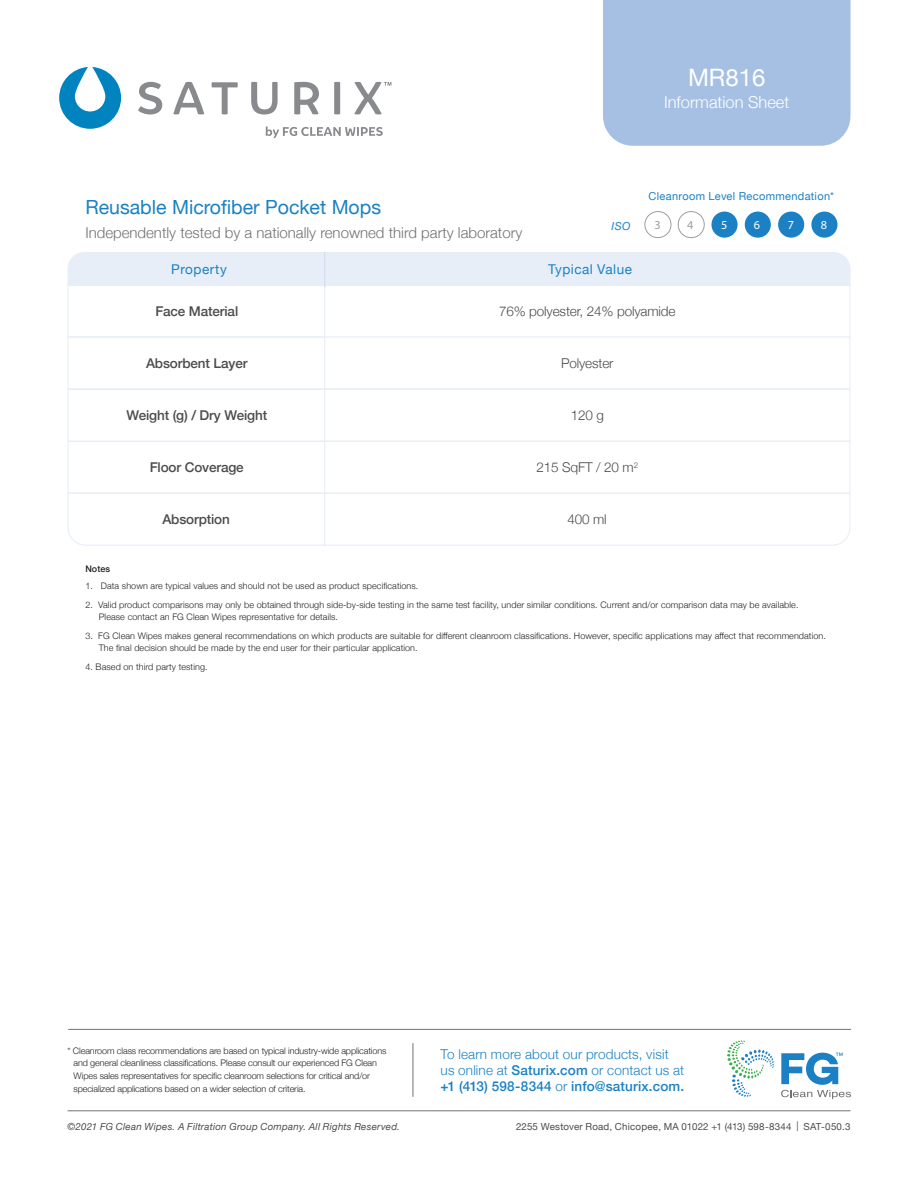
<style>
.page{position:relative;width:918px;height:1188px;background:#fff}
.page>*{position:absolute;margin:0;border:0;box-sizing:border-box;transform-origin:0 0}
.t1{font:24px "Helvetica Neue";color:#fff}
.t2{font:19.5px "Helvetica Neue";color:#1b81c4}
.t3{font:300 16.5px "Helvetica Neue";color:#fff}
.t4{font:300 15px "Helvetica Neue";color:#707271}
.t5{font:300 13.5px/16.2px "Helvetica Neue";letter-spacing:.01em;color:#1b81c4}
.t6{font:500 13.5px "Helvetica Neue";letter-spacing:-.01em;color:#4b4c4d}
.t7{font:300 13.5px "Helvetica Neue";letter-spacing:-.01em;color:#4b4c4d}
.t8{font:13.5px "Helvetica Neue";letter-spacing:.035em;color:#1b81c4}
.t9{font:12.15px "Myriad Pro";color:#fff}
.t10{font:12.15px "Myriad Pro";color:#707271}
.t11{font:10.95px "Helvetica Neue";letter-spacing:.03em;color:#1b81c4}
.t12{font:italic 10.95px "Helvetica Neue";color:#1b81c4}
.t13{font:italic 9.75px "Helvetica Neue";letter-spacing:.025em;color:#4b4c4d}
.t14{font:9.75px "Helvetica Neue";letter-spacing:.02em;color:#4b4c4d}
.t15{font:300 9px/12px "Helvetica Neue";letter-spacing:.01em;color:#231f20}
.t16{font:300 9px/12.8px "Helvetica Neue";letter-spacing:-.01em;color:#231f20}
.t17{font:500 9px "Helvetica Neue";letter-spacing:.01em;color:#231f20}
.s1{font-weight:500}
</style>
<div class="page">
<div style="left:603px;top:0;width:248px;height:146px;background:#a6c0e3"></div>
<hr style="left:68px;top:1110px;width:782px;height:1px;background:#707271">
<hr style="left:68px;top:1029px;width:783px;height:1px;background:#707271">
<svg style="left:727px;top:1040px;width:47px;height:57px"></svg>
<svg style="left:781px;top:1053px;width:70px;height:46px"></svg>
<hr style="left:413px;top:1043px;width:1px;height:54px;background:#707271">
<svg style="left:59px;top:67px;width:62px;height:62px"></svg>
<svg style="left:138px;top:82px;width:24px;height:32px"></svg>
<svg style="left:173px;top:82px;width:31px;height:32px"></svg>
<svg style="left:212px;top:82px;width:26px;height:32px"></svg>
<svg style="left:251px;top:82px;width:27px;height:32px"></svg>
<svg style="left:294px;top:82px;width:25px;height:32px"></svg>
<svg style="left:334px;top:82px;width:6px;height:32px"></svg>
<svg style="left:265px;top:126px;width:118px;height:12px"></svg>
<svg style="left:354px;top:82px;width:37px;height:32px"></svg>
<div style="left:711px;top:212px;width:27px;height:26px;background:#1b81c4;border-radius:50%"></div>
<div style="left:645px;top:211px;width:26px;height:27px;border:1px solid #707271;border-radius:50%"></div>
<div style="left:745px;top:212px;width:26px;height:26px;background:#1b81c4;border-radius:50%"></div>
<div style="left:678px;top:211px;width:27px;height:27px;border:1px solid #707271;border-radius:50%"></div>
<div style="left:811px;top:212px;width:26px;height:26px;background:#1b81c4;border-radius:50%"></div>
<div style="left:778px;top:212px;width:26px;height:26px;background:#1b81c4;border-radius:50%"></div>
<div style="left:67px;top:252px;width:784px;height:34px;background:#e7eef8"></div>
<div style="left:68px;top:285px;width:258px;height:52px;border:1px solid #e7eef8"></div>
<div style="left:68px;top:336px;width:258px;height:54px;border:1px solid #e7eef8"></div>
<div style="left:68px;top:389px;width:258px;height:53px;border:1px solid #e7eef8"></div>
<div style="left:68px;top:441px;width:258px;height:53px;border:1px solid #e7eef8"></div>
<div style="left:324px;top:285px;width:526px;height:53px;border:1px solid #e7eef8"></div>
<div style="left:324px;top:336px;width:526px;height:54px;border:1px solid #e7eef8"></div>
<div style="left:324px;top:389px;width:526px;height:53px;border:1px solid #e7eef8"></div>
<div style="left:324px;top:441px;width:526px;height:53px;border:1px solid #e7eef8"></div>
<svg style="left:67px;top:492px;width:784px;height:54px"></svg>
<hr style="left:324px;top:252px;width:1px;height:35px;background:#d0ddf0">
<h2 class="t2" style="left:85px;top:193px;width:297px">Reusable Microfiber Pocket Mops</h2>
<h3 class="t4" style="left:85px;top:220px;width:439px">Independently tested by a nationally renowned third party laboratory</h3>
<h1 class="t1" style="left:688px;top:60px;width:79px">MR816</h1>
<h3 class="t3" style="left:664px;top:89px;width:127px">Information Sheet</h3>
<p class="t11" style="left:649px;top:189px;width:187px">Cleanroom Level Recommendation*</p>
<p class="t12" style="left:612px;top:218px;width:20px">ISO</p>
<h3 class="t10" style="left:654px;top:217px;width:8px">3</h3>
<h3 class="t10" style="left:687px;top:217px;width:8px">4</h3>
<h3 class="t9" style="left:721px;top:217px;width:8px">5</h3>
<h3 class="t9" style="left:754px;top:217px;width:8px">6</h3>
<h3 class="t9" style="left:788px;top:217px;width:8px">7</h3>
<h3 class="t9" style="left:821px;top:217px;width:8px">8</h3>
<h3 class="t8" style="left:171px;top:259px;width:57px">Property</h3>
<h3 class="t8" style="left:548px;top:259px;width:86px">Typical Value</h3>
<h3 class="t6" style="left:155px;top:300px;width:84px">Face Material</h3>
<h3 class="t7" style="left:499px;top:301px;width:178px">76% polyester, 24% polyamide</h3>
<h3 class="t7" style="left:561px;top:352px;width:54px">Polyester</h3>
<h3 class="t6" style="left:146px;top:352px;width:103px">Absorbent Layer</h3>
<h3 class="t6" style="left:126px;top:405px;width:142px">Weight (g) / Dry Weight</h3>
<h3 class="t6" style="left:150px;top:457px;width:96px">Floor Coverage</h3>
<h3 class="t6" style="left:162px;top:509px;width:69px">Absorption</h3>
<h3 class="t7" style="left:571px;top:405px;width:35px">120 g</h3>
<h3 class="t7" style="left:536px;top:457px;width:103px">215 SqFT / 20 m<sup>2</sup></h3>
<h3 class="t7" style="left:567px;top:509px;width:41px">400 ml</h3>
<p class="t17" style="left:85px;top:562px;width:26px">Notes</p>
<p class="t15" style="left:85px;top:580px;width:335px">1. Data shown are typical values and should not be used as product specifications.</p>
<p class="t15" style="left:99px;top:598px;width:701px;text-indent:-14px">2. Valid product comparisons may only be obtained through side-by-side testing in the same test facility, under similar conditions. Current and/or comparison data may be available.<br>Please contact an FG Clean Wipes representative for details.</p>
<p class="t15" style="left:99px;top:629px;width:729px;text-indent:-14px">3. FG Clean Wipes makes general recommendations on which products are suitable for different cleanroom classifications. However, specific applications may affect that recommendation.<br>The final decision should be made by the end user for their particular application.</p>
<p class="t15" style="left:85px;top:660px;width:124px">4. Based on third party testing.</p>
<p class="t16" style="left:74px;top:1043px;width:315px;text-indent:-6px">* Cleanroom class recommendations are based on typical industry-wide applications and general cleanliness classifications. Please consult our experienced FG Clean Wipes sales representatives for specific cleanroom selections for critical and/or specialized applications based on a wider selection of criteria.</p>
<p class="t13" style="left:68px;top:1119px;width:334px">©2021 FG Clean Wipes. A Filtration Group Company. All Rights Reserved.</p>
<h3 class="t5" style="left:441px;top:1045px;width:245px">To learn more about our products, visit us online at <span class="s1">Saturix.com</span> or contact us at <span class="s1">+1 (413) 598-8344</span> or <span class="s1">info@saturix.com.</span></h3>
<p class="t14" style="left:516px;top:1119px;width:336px">2255 Westover Road, Chicopee, MA 01022 +1 (413) 598-8344 | SAT-050.3</p>
</div>
